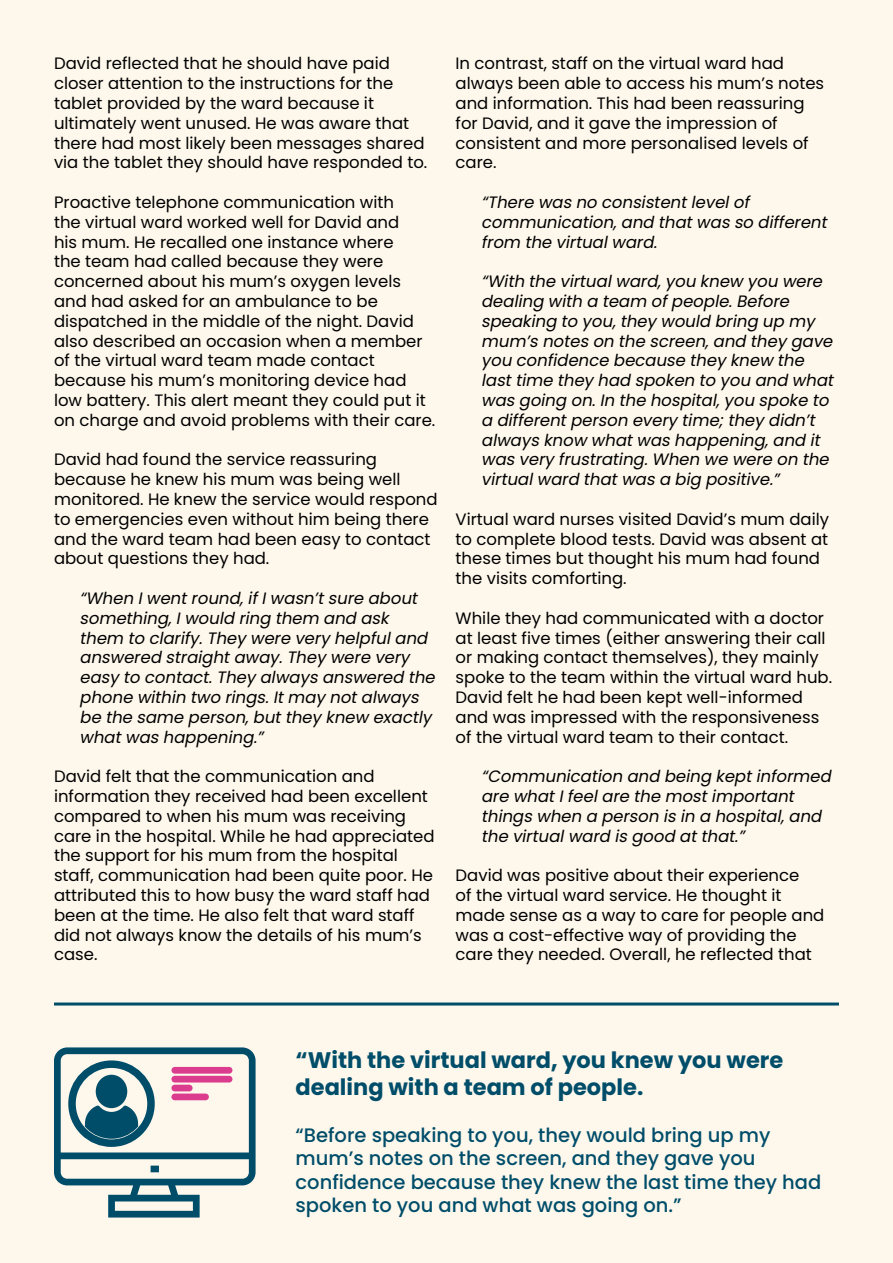
<style>
.page{position:relative;width:893px;height:1263px;background:#fef8ec}
.page>*{position:absolute;margin:0;border:0;box-sizing:border-box;transform-origin:0 0}
.t1{font:700 22.5px/27px "Poppins";color:#004d6a}
.t2{font:500 19.5px/23.4px "Poppins";color:#004d6a}
.t3{font:16.5px/19.8px "Poppins";color:#000}
.t4{font:italic 16.5px/19.8px "Poppins";color:#000}
.t5{font:700 15px "Poppins";color:#000}
.t6{font:300 15px "Poppins";color:#000}
</style>
<div class="page">
<svg style="left:54px;top:1047px;width:202px;height:170px"></svg>
<div style="left:171px;top:1067px;width:61px;height:7px;background:#db3c8e;border-radius:3px"></div>
<div style="left:171px;top:1076px;width:61px;height:6px;background:#db3c8e;border-radius:3px"></div>
<div style="left:171px;top:1085px;width:22px;height:6px;background:#db3c8e;border-radius:3px"></div>
<div style="left:171px;top:1093px;width:38px;height:7px;background:#db3c8e;border-radius:3px"></div>
<hr style="left:54px;top:1002px;width:785px;height:3px;background:#004d6a">
<p class="t5" style="left:58px;top:54px;width:480px">Lived experience report - carers experience of the virtual ward</p>
<p class="t6" style="left:58px;top:72px;width:148px">Healthwatch Suffolk</p>
<p class="t3" style="left:456px;top:54px;width:370px">In contrast, staff on the virtual ward had always been able to access his mum’s notes and information. This had been reassuring for David, and it gave the impression of consistent and more personalised levels of care.</p>
<p class="t4" style="left:481px;top:192px;width:352px">“There wasno consistentlevelof communication,and thatwasso different from the virtualward.</p>
<p class="t4" style="left:481px;top:272px;width:358px">“With the virtualward,you knew you were dealing with a team ofpeople.Before speaking to you,they would bring up my mum’snoteson the screen,and they gave you confidence because they knew the lasttime they had spoken to you and what wasgoing on.In the hospital,you spoke to a differentperson every time;they didn’t alwaysknow whatwashappening,and it wasvery frustrating.When we were on the virtualward thatwasa big positive.”</p>
<p class="t3" style="left:456px;top:509px;width:375px">Virtual ward nurses visited David’s mum daily to complete blood tests. David was absent at these times but thought his mum had found the visits comforting.</p>
<p class="t3" style="left:456px;top:608px;width:378px">While they had communicated with a doctor at least five times (either answering their call or making contact themselves), they mainly spoke to the team within the virtual ward hub.<br>David felt he had been kept well-informed and was impressed with the responsiveness of the virtual ward team to their contact.</p>
<p class="t4" style="left:481px;top:767px;width:356px">“Communication and being keptinformed are whatIfeelare the mostimportant thingswhen a person isin a hospital,and the virtualward isgood atthat.”</p>
<p class="t3" style="left:456px;top:866px;width:370px">David was positive about their experience<br>of the virtual ward service. He thought it made sense as a way to care for people and was a cost-effective way of providing the care they needed. Overall, he reflected that</p>
<p class="t3" style="left:54px;top:54px;width:375px">David reflected that he should have paid closer attention to the instructions for the tablet provided by the ward because it ultimately went unused. He was aware that there had most likely been messages shared via the tablet they should have responded to.</p>
<p class="t3" style="left:54px;top:192px;width:383px">Proactive telephone communication with<br>the virtual ward worked well for David and<br>his mum. He recalled one instance where<br>the team had called because they were concerned about his mum’s oxygen levels and had asked for an ambulance to be dispatched in the middle of the night. David also described an occasion when a member of the virtual ward team made contact because his mum’s monitoring device had low battery. This alert meant they could put it on charge and avoid problems with their care.</p>
<p class="t3" style="left:54px;top:450px;width:385px">David had found the service reassuring because he knew his mum was being well monitored. He knew the service would respond to emergencies even without him being there and the ward team had been easy to contact about questions they had.</p>
<p class="t4" style="left:80px;top:588px;width:362px">“When Iwentround,ifIwasn’tsure about something,Iwould ring them and ask them to clarify.They were very helpfuland answered straightaway.They were very easy to contact.They alwaysanswered the phone within two rings.Itmay notalways be the same person,butthey knew exactly whatwashappening.”</p>
<p class="t3" style="left:54px;top:767px;width:382px">David felt that the communication and information they received had been excellent compared to when his mum was receiving care in the hospital. While he had appreciated the support for his mum from the hospital staff, communication had been quite poor. He attributed this to how busy the ward staff had been at the time. He also felt that ward staff did not always know the details of his mum’s case.</p>
<h1 class="t1" style="left:296px;top:1046px;width:489px">“With the virtual ward, you knew you were dealing with a team of people.</h1>
<p class="t2" style="left:296px;top:1123px;width:527px">“Before speaking to you, they would bring up my mum’s notes on the screen, and they gave you confidence because they knew the last time they had spoken to you and what was going on.”</p>
</div>
